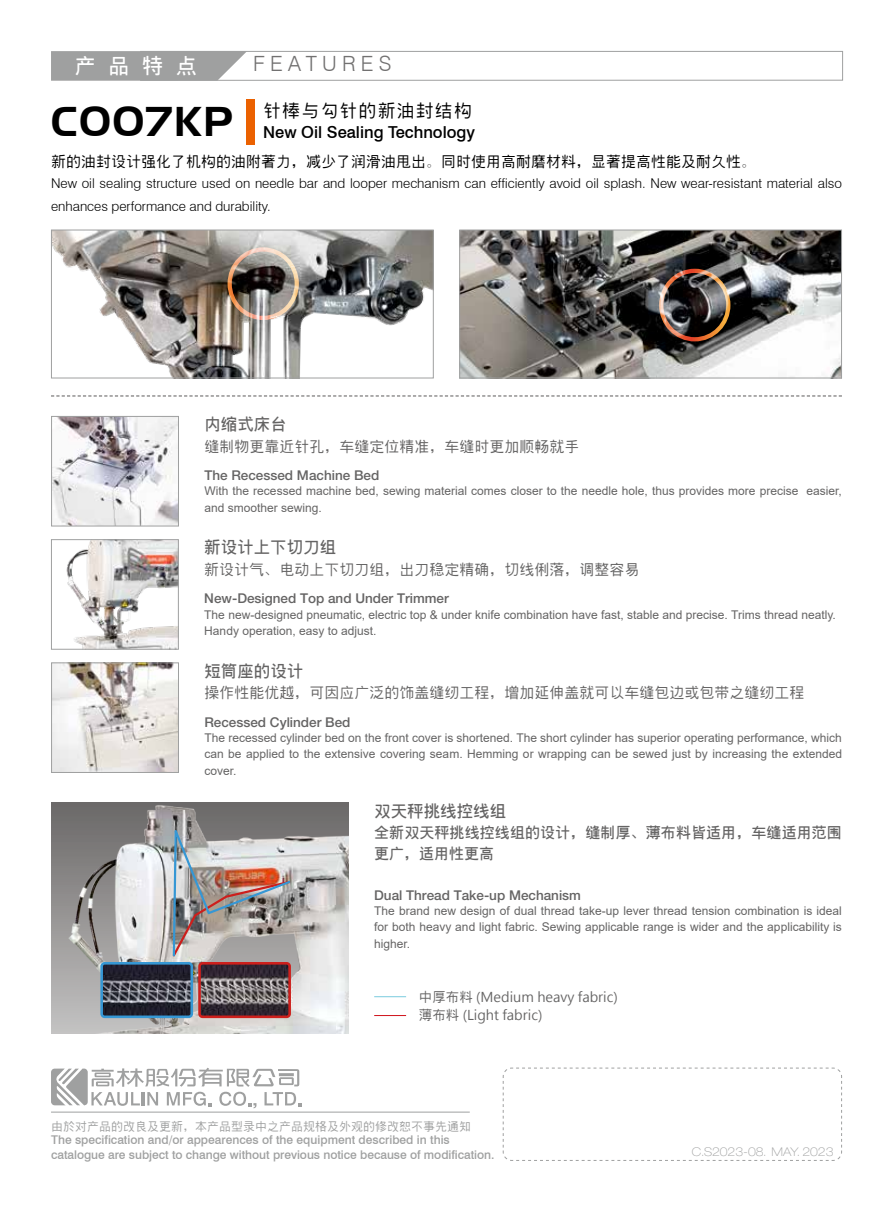
<style>
.page{position:relative;width:893px;height:1212px;background:#fff}
.page>*{position:absolute;margin:0;border:0;box-sizing:border-box;transform-origin:0 0}
.t1{font:40.5px "Handel Gothic BT";letter-spacing:.05em;color:#000}
.t2{font:300 21px "Swiss 721 BT";letter-spacing:.25em;color:#727171}
.t3{font:21px "Han Wang Hei Bold Gb 5";color:#fff}
.t4{font:18px "Han Wang Hei Medium Gb 5";letter-spacing:.06em;color:#000}
.t5{font:16.5px "Han Wang Hei Bold Gb 5";color:#656464}
.t6{font:500 16.5px "Swiss 721 BT";color:#000}
.t7{font:15px "Han Wang Hei Medium Gb 5";color:#656464}
.t8{font:15px "Han Wang Hei Medium Gb 5";color:#000}
.t9{font:15px/21px "Han Wang Hei Bold Gb 5";letter-spacing:.005em;color:#656464}
.t10{font:300 13.5px/22.5px "Swiss 721 BT";color:#000}
.t11{font:500 13.5px "Helvetica Neue LT Pro";color:#656464}
.t12{font:13.5px/18px "Microsoft Jheng Hei";color:#656464}
.t13{font:12px/16.5px "Arial";color:#656464;text-align:justify}
.t14{font:500 12px/14.4px "Swiss 721 BT";letter-spacing:-.005em;color:#9fa0a0}
.t15{font:12px "Han Wang Hei Medium Gb 5";color:#9fa0a0}
.t16{font:100 expanded 12px "Helvetica Neue LT Pro";color:#9fa0a0}
.s1{font-family:"Han Wang Hei Medium Gb 5"}
</style>
<div class="page">
<img style="left:53px;top:664px;width:124px;height:107px">
<div style="left:51px;top:662px;width:128px;height:111px;border:1px solid #9fa0a0"></div>
<img style="left:53px;top:418px;width:124px;height:106px">
<div style="left:51px;top:416px;width:128px;height:110px;border:1px solid #9fa0a0"></div>
<img style="left:66px;top:541px;width:111px;height:107px">
<div style="left:51px;top:539px;width:128px;height:111px;border:1px solid #9fa0a0"></div>
<div style="left:247px;top:99px;width:8px;height:46px;background:#eb6100"></div>
<img style="left:53px;top:232px;width:379px;height:144px">
<div style="left:51px;top:230px;width:383px;height:148px;border:1px solid #9fa0a0"></div>
<img style="left:461px;top:232px;width:379px;height:144px">
<div style="left:459px;top:230px;width:383px;height:148px;border:1px solid #9fa0a0"></div>
<svg style="left:51px;top:395px;width:791px;height:1px"></svg>
<div style="left:659px;top:269px;width:71px;height:72px;border:4px solid #fff;border-radius:50%"></div>
<div style="left:228px;top:247px;width:71px;height:73px;border:4px solid #fff;border-radius:50%"></div>
<div style="left:140px;top:51px;width:703px;height:30px;border:1px solid #9fa0a0"></div>
<svg style="left:502px;top:1067px;width:340px;height:94px"></svg>
<svg style="left:51px;top:1068px;width:250px;height:40px"></svg>
<hr style="left:51px;top:1112px;width:419px;height:1px;background:#9fa0a0">
<div style="left:51px;top:802px;width:298px;height:232px;background:linear-gradient(to bottom,#6b6868,#c4c3c2)"></div>
<img style="left:68px;top:802px;width:281px;height:232px">
<img style="left:202px;top:966px;width:85px;height:48px">
<div style="left:198px;top:962px;width:93px;height:56px;border:3px solid #cd1f1c;border-radius:3px"></div>
<img style="left:104px;top:966px;width:85px;height:48px">
<div style="left:100px;top:962px;width:93px;height:56px;border:3px solid #3697d4;border-radius:3px"></div>
<img style="left:171px;top:820px;width:121px;height:138px">
<hr style="left:374px;top:996px;width:32px;height:1px;background:#7acbde">
<hr style="left:374px;top:1015px;width:32px;height:1px;background:#d0121b">
<svg style="left:51px;top:51px;width:196px;height:30px;background:#a6a7a7"></svg>
<h2 class="t3" style="left:75px;top:55px;width:123px">產 品 特 點</h2>
<h1 class="t1" style="left:51px;top:97px;width:184px">C007KP</h1>
<h2 class="t2" style="left:253px;top:51px;width:140px">FEATURES</h2>
<h3 class="t4" style="left:263px;top:101px;width:210px">針棒與勾針的新油封結構</h3>
<h3 class="t6" style="left:263px;top:122px;width:213px">New Oil Sealing Technology</h3>
<p class="t8" style="left:51px;top:154px;width:706px">新的油封設計強化了機構的油附著力，減少了潤滑油甩出。同時使用高耐磨材料，顯著提高性能及耐久性。</p>
<p class="t10" style="left:51px;top:172px;width:792px">New oil sealing structure used on needle bar and looper mechanism can efficiently avoid oil splash. New wear-resistant material also enhances performance and durability.</p>
<h3 class="t5" style="left:204px;top:416px;width:84px">內縮式床台</h3>
<p class="t7" style="left:204px;top:438px;width:376px">縫製物更靠近針孔，車縫定位精准，車縫時更加順暢就手</p>
<p class="t11" style="left:204px;top:467px;width:176px">The Recessed Machine Bed</p>
<p class="t13" style="left:204px;top:483px;width:639px">With the recessed machine bed, sewing material comes closer to the needle hole, thus provides more precise easier, and smoother sewing.</p>
<h3 class="t5" style="left:204px;top:539px;width:133px">新設計上下切刀組</h3>
<p class="t7" style="left:204px;top:562px;width:437px">新設計氣、電動上下切刀組，出刀穩定精確，切線俐落，調整容易</p>
<p class="t11" style="left:204px;top:590px;width:246px">New-Designed Top and Under Trimmer</p>
<p class="t13" style="left:204px;top:606px;width:633px">The new-designed pneumatic, electric top &amp; under knife combination have fast, stable and precise. Trims thread neatly.<br>Handy operation, easy to adjust.</p>
<h3 class="t5" style="left:204px;top:662px;width:100px">短筒座的設計</h3>
<p class="t7" style="left:204px;top:685px;width:602px">操作性能優越，可因應廣泛的飾蓋縫紉工程，增加延伸蓋就可以車縫包邊或包帶之縫紉工程</p>
<p class="t11" style="left:204px;top:714px;width:148px">Recessed Cylinder Bed</p>
<p class="t13" style="left:204px;top:729px;width:639px">The recessed cylinder bed on the front cover is shortened. The short cylinder has superior operating performance, which can be applied to the extensive covering seam. Hemming or wrapping can be sewed just by increasing the extended cover.</p>
<h3 class="t5" style="left:374px;top:802px;width:133px">雙天秤挑線控線組</h3>
<p class="t9" style="left:374px;top:822px;width:469px">全新雙天秤挑線控線組的設計，縫製厚、薄布料皆適用，車縫適用範圍更廣，適用性更高</p>
<p class="t11" style="left:374px;top:887px;width:208px">Dual Thread Take-up Mechanism</p>
<p class="t13" style="left:374px;top:902px;width:469px">The brand new design of dual thread take-up lever thread tension combination is ideal for both heavy and light fabric. Sewing applicable range is wider and the applicability is higher.</p>
<p class="t12" style="left:419px;top:988px;width:200px"><span class="s1">中厚布料</span> (Medium heavy fabric)<span class="s1">薄布料</span> (Light fabric)</p>
<p class="t15" style="left:51px;top:1120px;width:421px">由於對產品的改良及更新，本產品型錄中之產品規格及外觀的修改恕不事先通知</p>
<p class="t14" style="left:51px;top:1132px;width:445px">The specification and/or appearences of the equipment described in this catalogue are subject to change without previous notice because of modification.</p>
<p class="t16" style="left:692px;top:1145px;width:143px">C.S2023-08. MAY. 2023</p>
</div>
